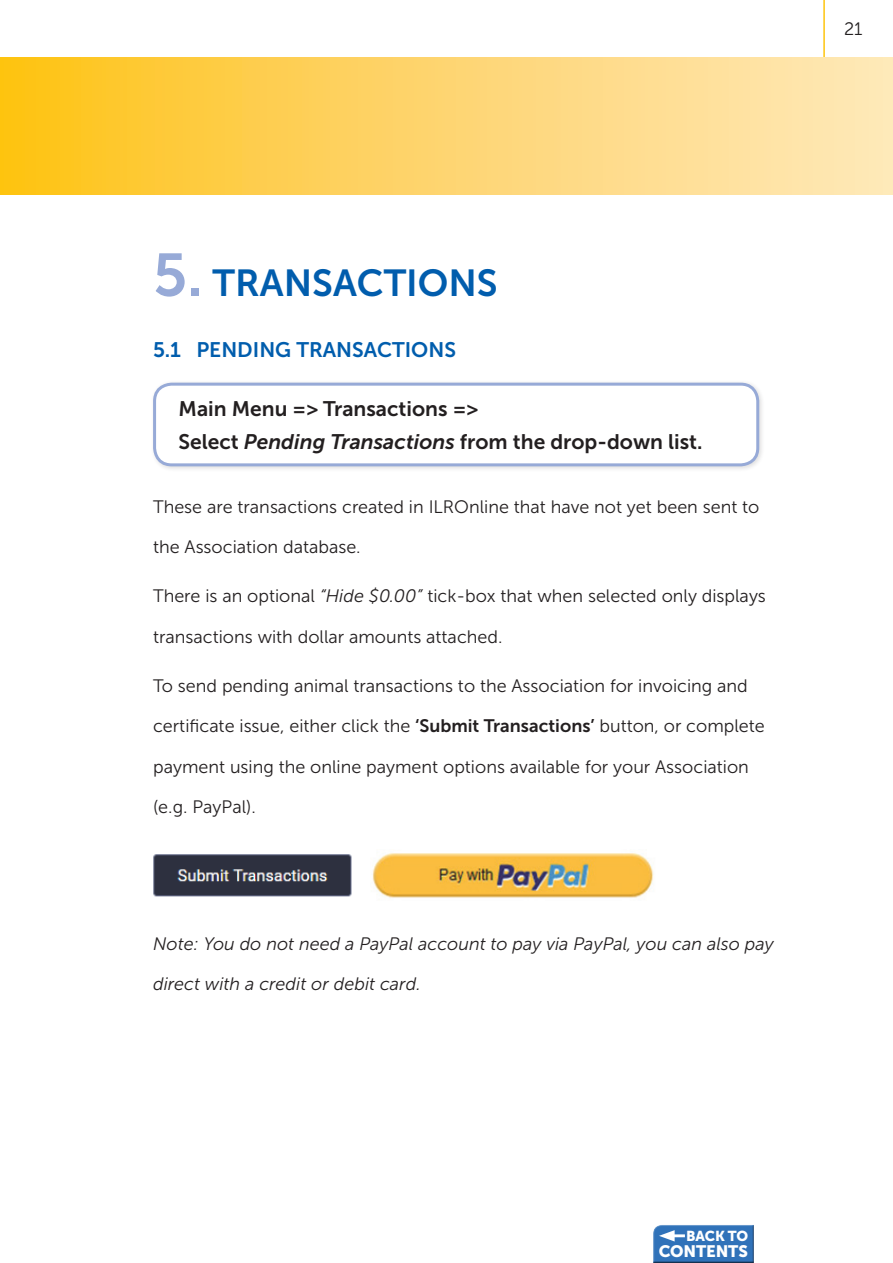
<style>
.page{position:relative;width:893px;height:1263px;background:#fff}
.page>*{position:absolute;margin:0;border:0;box-sizing:border-box;transform-origin:0 0}
.t1{font:37.5px "Museo Sans 700";color:#015dad}
.t2{font:21px/33px "Museo Sans 700";color:#231f20}
.t3{font:21px "Museo Sans 700";color:#015dad}
.t4{font:18px "Museo Sans 300";color:#231f20}
.t5{font:italic 18px "Museo Sans 300";color:#231f20}
.t6{font:16.5px "Museo Sans 900";letter-spacing:-.01em;color:#fff}
.t7{font:14.4px "Museo Sans 900";letter-spacing:-.01em;color:#fff}
.s1{font-size:60px;color:#97aad7}
.s2{font-style:italic}
.s3{font-family:"Museo Sans 700"}
</style>
<div class="page">
<hr style="left:823px;top:0;width:2px;height:57px;background:#fec40e">
<div style="left:150px;top:379px;width:615px;height:93px;background:#231f20;opacity:.15"></div>
<div style="left:155px;top:384px;width:603px;height:81px;background:#fff;border-radius:17px"></div>
<div style="left:153px;top:383px;width:606px;height:83px;border:3px solid #97aad7;border-radius:17px"></div>
<div style="left:0;top:57px;width:893px;height:137px;background:linear-gradient(to right,#fec319,#ffe8c0)"></div>
<svg style="left:653px;top:1225px;width:101px;height:38px;background:#3875b7"></svg>
<img style="left:153px;top:854px;width:199px;height:43px">
<img style="left:372px;top:853px;width:282px;height:45px">
<p class="t4" style="left:844px;top:19px;width:20px">21</p>
<h1 class="t1" style="left:153px;top:262px;width:346px"><span class="s1">5.</span> TRANSACTIONS</h1>
<p class="t3" style="left:153px;top:338px;width:304px">5.1 PENDING TRANSACTIONS</p>
<p class="t2" style="left:179px;top:392px;width:526px">Main Menu =&gt; Transactions =&gt;<br>Select <span class="s2">Pending Transactions</span> from the drop-down list.</p>
<p class="t4" style="left:153px;top:497px;width:608px">These are transactions created in ILROnline that have not yet been sent to</p>
<p class="t4" style="left:153px;top:537px;width:209px">the Association database.</p>
<p class="t4" style="left:153px;top:586px;width:614px">There is an optional <span class="s2">“Hide $0.00”</span> tick-box that when selected only displays</p>
<p class="t4" style="left:153px;top:627px;width:351px">transactions with dollar amounts attached.</p>
<p class="t4" style="left:153px;top:676px;width:596px">To send pending animal transactions to the Association for invoicing and</p>
<p class="t4" style="left:153px;top:716px;width:613px">certificate issue, either click the <span class="s3">‘Submit Transactions’</span> button, or complete</p>
<p class="t4" style="left:153px;top:757px;width:597px">payment using the online payment options available for your Association</p>
<p class="t4" style="left:153px;top:797px;width:104px">(e.g. PayPal).</p>
<p class="t5" style="left:153px;top:934px;width:622px">Note: You do not need a PayPal account to pay via PayPal, you can also pay</p>
<p class="t5" style="left:153px;top:974px;width:269px">direct with a credit or debit card.</p>
<p class="t7" style="left:686px;top:1228px;width:64px">BACK TO</p>
<p class="t6" style="left:659px;top:1241px;width:91px">CONTENTS</p>
</div>
